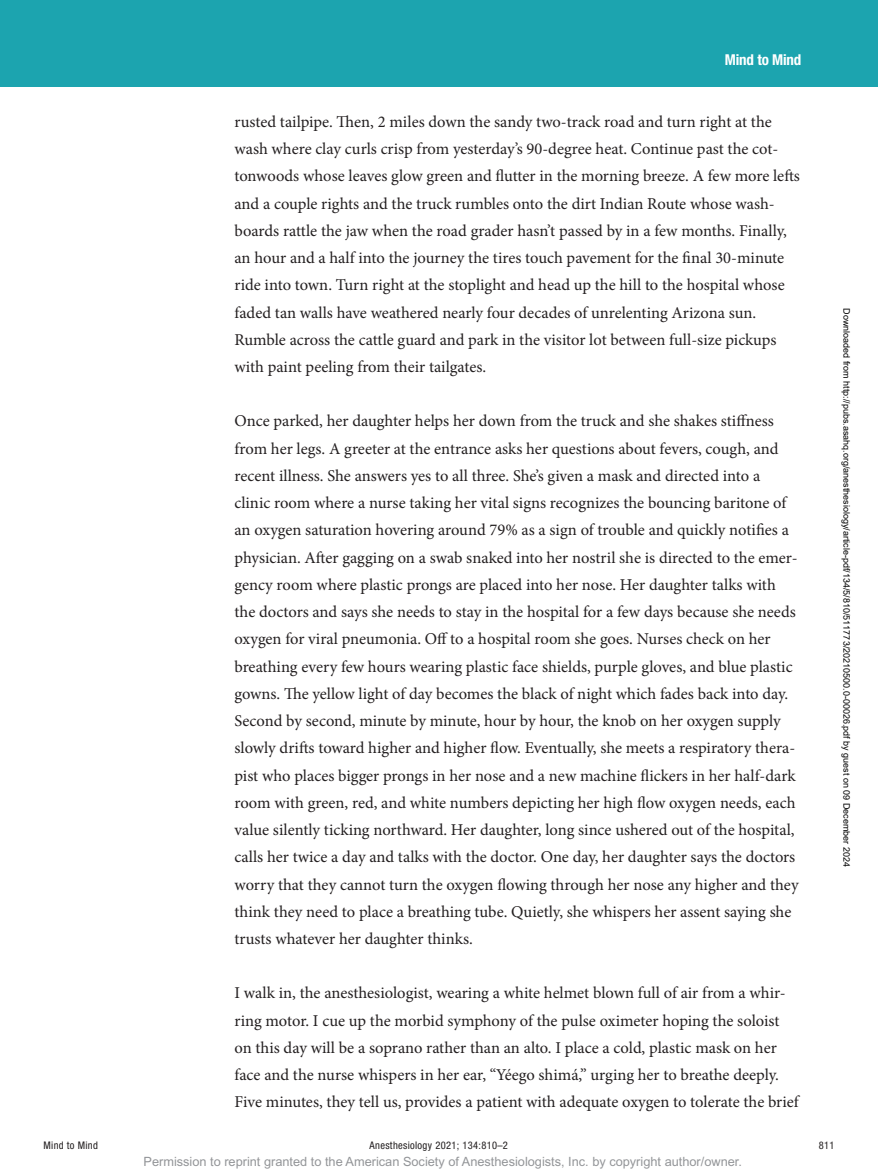
<style>
.page{position:relative;width:878px;height:1175px;background:#fff}
.page>*{position:absolute;margin:0;border:0;box-sizing:border-box;transform-origin:0 0}
.t1{font:16.5px/27.3px "Minion Pro";color:#231f20}
.t2{font:700 condensed 15px "Helvetica Neue LT Std";letter-spacing:-.01em;color:#fff}
.t3{font:12.75px "Arial MT Std";color:#939598}
.t4{font:condensed 10.5px "Helvetica Neue LT Std";letter-spacing:.03em;color:#231f20}
.t5{font:9px "Arial";color:#000}
</style>
<div class="page">
<div style="left:0;top:0;width:878px;height:86px;background:#1ca4af"></div>
<p class="t2" style="left:716px;top:51px;width:79px">Mind to Min</p>
<p class="t2" style="left:724px;top:51px;width:78px">Mind to Mind</p>
<p class="t1" style="left:234px;top:108px;width:567px">rusted tailpipe. Then, 2 miles down the sandy two-track road and turn right at the wash where clay curls crisp from yesterday’s 90-degree heat. Continue past the cot&shy;tonwoods whose leaves glow green and flutter in the morning breeze. A few more lefts and a couple rights and the truck rumbles onto the dirt Indian Route whose wash&shy;boards rattle the jaw when the road grader hasn’t passed by in a few months. Finally, an hour and a half into the journey the tires touch pavement for the final 30-minute ride into town. Turn right at the stoplight and head up the hill to the hospital whose faded tan walls have weathered nearly four decades of unrelenting Arizona sun.<br>Rumble across the cattle guard and park in the visitor lot between full-size pickups with paint peeling from their tailgates.</p>
<p class="t1" style="left:234px;top:407px;width:565px">Once parked, her daughter helps her down from the truck and she shakes stiffness from her legs. A greeter at the entrance asks her questions about fevers, cough, and recent illness. She answers yes to all three. She’s given a mask and directed into a clinic room where a nurse taking her vital signs recognizes the bouncing baritone of an oxygen saturation hovering around 79% as a sign of trouble and quickly notifies a physician. After gagging on a swab snaked into her nostril she is directed to the emer&shy;gency room where plastic prongs are placed into her nose. Her daughter talks with the doctors and says she needs to stay in the hospital for a few days because she needs oxygen for viral pneumonia. Off to a hospital room she goes. Nurses check on her breathing every few hours wearing plastic face shields, purple gloves, and blue plastic gowns. The yellow light of day becomes the black of night which fades back into day.<br>Second by second, minute by minute, hour by hour, the knob on her oxygen supply slowly drifts toward higher and higher flow. Eventually, she meets a respiratory thera&shy;pist who places bigger prongs in her nose and a new machine flickers in her half-dark room with green, red, and white numbers depicting her high flow oxygen needs, each value silently ticking northward. Her daughter, long since ushered out of the hospital, calls her twice a day and talks with the doctor. One day, her daughter says the doctors worry that they cannot turn the oxygen flowing through her nose any higher and they think they need to place a breathing tube. Quietly, she whispers her assent saying she trusts whatever her daughter thinks.</p>
<p class="t1" style="left:234px;top:979px;width:566px">I walk in, the anesthesiologist, wearing a white helmet blown full of air from a whir&shy;ring motor. I cue up the morbid symphony of the pulse oximeter hoping the soloist on this day will be a soprano rather than an alto. I place a cold, plastic mask on her face and the nurse whispers in her ear, “Yéego shimá,” urging her to breathe deeply.<br>Five minutes, they tell us, provides a patient with adequate oxygen to tolerate the brief</p>
<p class="t5" style="left:850px;top:308px;width:560px;rotate:90deg">Downloaded from http://pubs.asahq.org/anesthesiology/article-pdf/134/5/810/511773/20210500.0-00026.pdf by guest on 09 December 2024</p>
<p class="t4" style="left:44px;top:1139px;width:167px">AMind to Mind</p>
<p class="t4" style="left:375px;top:1139px;width:134px">nesthesiology 2021; 134:810–2</p>
<p class="t4" style="left:818px;top:1139px;width:17px">811</p>
<p class="t3" style="left:143px;top:1154px;width:600px">Permission to reprint granted to the American Society of Anesthesiologists, Inc. by copyright author/owner.</p>
</div>
